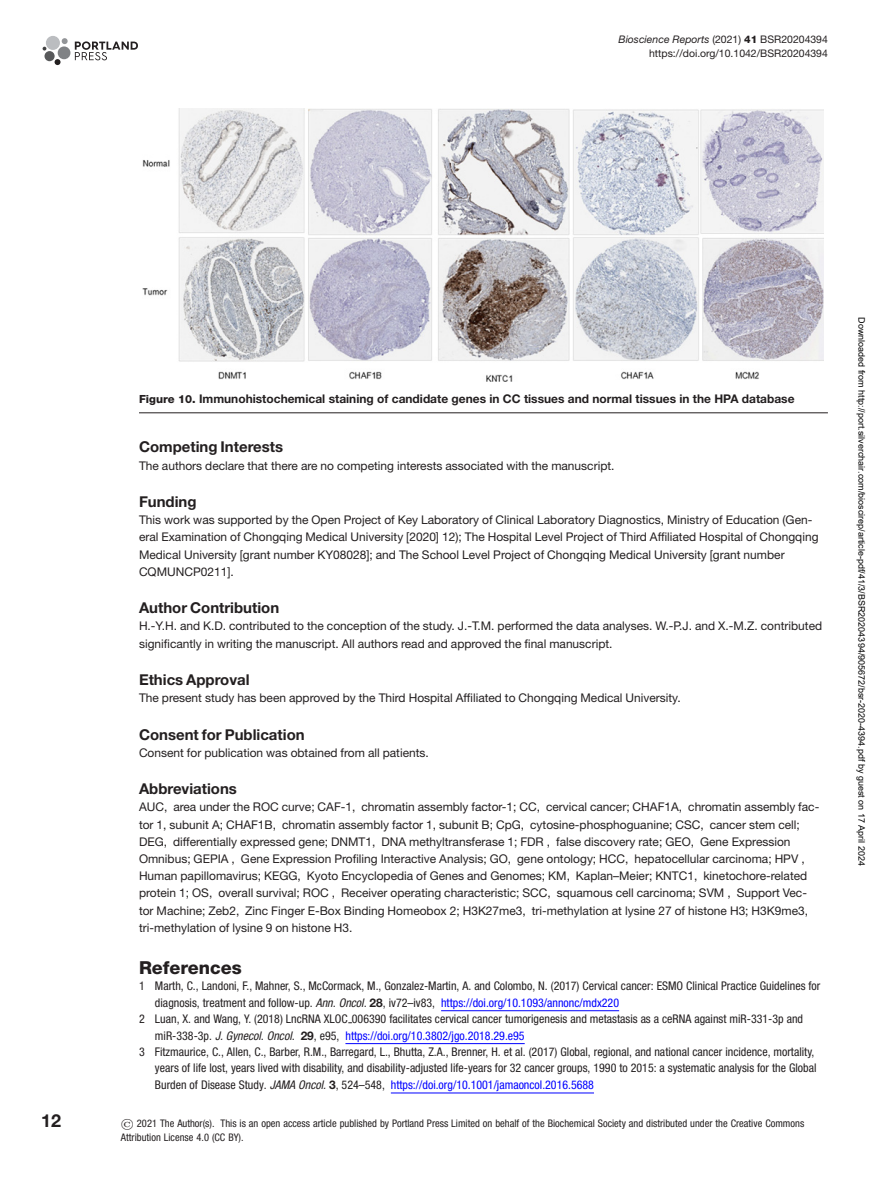
<style>
.page{position:relative;width:893px;height:1183px;background:#fff}
.page>*{position:absolute;margin:0;border:0;box-sizing:border-box;transform-origin:0 0}
.t1{font:800 18px "Helvetica Neue LT Std";color:#231f20}
.t2{font:700 18px "Helvetica Neue LT Std";color:#231f20}
.t3{font:700 15px "Helvetica Neue LT Std";color:#231f20}
.t4{font:12px/17.2px "Helvetica Neue LT Std";color:#231f20}
.t5{font:condensed 12px "Helvetica Neue LT Std";color:#231f20}
.t6{font:condensed 12px "Helvetica Neue LT Std";color:#00f}
.t7{font:700 12px "Helvetica Neue LT Std";color:#231f20}
.t8{font:condensed 10.5px/13.5px "Helvetica Neue LT Std";color:#231f20}
.t9{font:10.5px/13.6px "Helvetica Neue LT Std";color:#231f20;text-align:right}
.t10{font:9px "Arial";color:#000}
.s1{font-style:italic}
.s2{font-weight:800}
.s3{font-weight:800;font-size:11.25px}
.s4{font-weight:700;font-stretch:normal}
.s5{color:#00f}
.s6{color:#231f20}
.s7{font-style:italic;color:#231f20}
.s8{font-weight:700;font-stretch:normal;color:#231f20}
.s9{font-family:"SFRM0700";font-stretch:normal}
</style>
<div class="page">
<svg style="left:75px;top:41px;width:63px;height:19px"></svg>
<div style="left:46px;top:36px;width:14px;height:14px;background:#bbbdc0;border-radius:50%"></div>
<div style="left:58px;top:46px;width:12px;height:13px;background:#808285;border-radius:50%"></div>
<div style="left:45px;top:51px;width:10px;height:10px;background:#58595b;border-radius:50%"></div>
<svg style="left:55px;top:59px;width:6px;height:6px"></svg>
<svg style="left:62px;top:38px;width:6px;height:6px"></svg>
<img style="left:143px;top:109px;width:680px;height:272px">
<hr style="left:139px;top:412px;width:689px;height:1px;background:#231f20">
<hr style="left:441px;top:1010px;width:178px;height:1px;background:#00f">
<hr style="left:345px;top:1043px;width:180px;height:1px;background:#00f">
<hr style="left:391px;top:1092px;width:203px;height:1px;background:#00f">
<p class="t9" style="left:618px;top:33px;width:211px"><span class="s1">Bioscience Reports</span> (2021) <span class="s2">41</span> BSR20204394 https://doi.org/10.1042/BSR20204394</p>
<p class="t7" style="left:139px;top:394px;width:657px"><span class="s3">Figure 10.</span> Immunohistochemical staining of candidate genes in CC tissues and normal tissues in the HPA database</p>
<p class="t3" style="left:139px;top:441px;width:146px">Competing Interests</p>
<p class="t4" style="left:139px;top:458px;width:477px">The authors declare that there are no competing interests associated with the manuscript.</p>
<p class="t3" style="left:139px;top:496px;width:59px">Funding</p>
<p class="t4" style="left:139px;top:512px;width:681px">This work was supported by the Open Project of Key Laboratory of Clinical Laboratory Diagnostics, Ministry of Education (Gen&shy;eral Examination of Chongqing Medical University [2020] 12); The Hospital Level Project of Third Affiliated Hospital of Chongqing Medical University [grant number KY08028]; and The School Level Project of Chongqing Medical University [grant number CQMUNCP0211].</p>
<p class="t3" style="left:139px;top:602px;width:142px">Author Contribution</p>
<p class="t4" style="left:139px;top:618px;width:685px">H.-Y.H. and K.D. contributed to the conception of the study. J.-T.M. performed the data analyses. W.-P.J. and X.-M.Z. contributed significantly in writing the manuscript. All authors read and approved the final manuscript.</p>
<p class="t3" style="left:139px;top:674px;width:112px">Ethics Approval</p>
<p class="t4" style="left:139px;top:690px;width:543px">The present study has been approved by the Third Hospital Affiliated to Chongqing Medical University.</p>
<p class="t3" style="left:139px;top:728px;width:167px">Consent for Publication</p>
<p class="t4" style="left:139px;top:744px;width:291px">Consent for publication was obtained from all patients.</p>
<p class="t3" style="left:139px;top:783px;width:99px">Abbreviations</p>
<p class="t4" style="left:139px;top:799px;width:682px">AUC, area under the ROC curve; CAF-1, chromatin assembly factor-1; CC, cervical cancer; CHAF1A, chromatin assembly fac&shy;tor 1, subunit A; CHAF1B, chromatin assembly factor 1, subunit B; CpG, cytosine-phosphoguanine; CSC, cancer stem cell; DEG, differentially expressed gene; DNMT1, DNA methyltransferase 1; FDR , false discovery rate; GEO, Gene Expression Omnibus; GEPIA , Gene Expression Profiling Interactive Analysis; GO, gene ontology; HCC, hepatocellular carcinoma; HPV , Human papillomavirus; KEGG, Kyoto Encyclopedia of Genes and Genomes; KM, Kaplan–Meier; KNTC1, kinetochore-related protein 1; OS, overall survival; ROC , Receiver operating characteristic; SCC, squamous cell carcinoma; SVM , Support Vec&shy;tor Machine; Zeb2, Zinc Finger E-Box Binding Homeobox 2; H3K27me3, tri-methylation at lysine 27 of histone H3; H3K9me3, tri-methylation of lysine 9 on histone H3.</p>
<h1 class="t1" style="left:139px;top:960px;width:104px">References</h1>
<p class="t5" style="left:139px;top:981px;width:683px">1 Marth, C., Landoni, F., Mahner, S., McCormack, M., Gonzalez-Martin, A. and Colombo, N. (2017) Cervical cancer: ESMO Clinical Practice Guidelines for</p>
<p class="t5" style="left:155px;top:997px;width:466px">diagnosis, treatment and follow-up. <span class="s1">Ann. Oncol.</span> <span class="s4">28</span>, iv72–iv83, <span class="s5">https://doi.org/10.1093/annonc/mdx220</span></p>
<p class="t5" style="left:139px;top:1014px;width:665px">2 Luan, X. and Wang, Y. (2018) LncRNA XLOC 006390 facilitates cervical cancer tumorigenesis and metastasis as a ceRNA against miR-331-3p and</p>
<p class="t6" style="left:155px;top:1030px;width:371px"><span class="s6">miR-338-3p.</span> <span class="s7">J. Gynecol. Oncol.</span> <span class="s8">29</span><span class="s6">, e95,</span> https://doi.org/10.3802/jgo.2018.29.e95</p>
<p class="t5" style="left:139px;top:1046px;width:677px">3 Fitzmaurice, C., Allen, C., Barber, R.M., Barregard, L., Bhutta, Z.A., Brenner, H. et al. (2017) Global, regional, and national cancer incidence, mortality,</p>
<p class="t5" style="left:155px;top:1063px;width:663px">years of life lost, years lived with disability, and disability-adjusted life-years for 32 cancer groups, 1990 to 2015: a systematic analysis for the Global</p>
<p class="t6" style="left:155px;top:1079px;width:440px"><span class="s6">Burden of Disease Study.</span> <span class="s7">JAMA Oncol.</span> <span class="s8">3</span><span class="s6">, 524–548,</span> https://doi.org/10.1001/jamaoncol.2016.5688</p>
<h1 class="t2" style="left:41px;top:1113px;width:21px">12</h1>
<p class="t8" style="left:121px;top:1117px;width:685px"><span class="s9">©</span> 2021 The Author(s). This is an open access article published by Portland Press Limited on behalf of the Biochemical Society and distributed under the Creative Commons<br>Attribution License 4.0 (CC BY).</p>
<p class="t10" style="left:865px;top:317px;width:549px;rotate:90deg">Downloaded from http://port.silverchair.com/bioscirep/article-pdf/41/3/BSR20204394/905672/bsr-2020-4394.pdf by guest on 17 April 2024</p>
</div>
